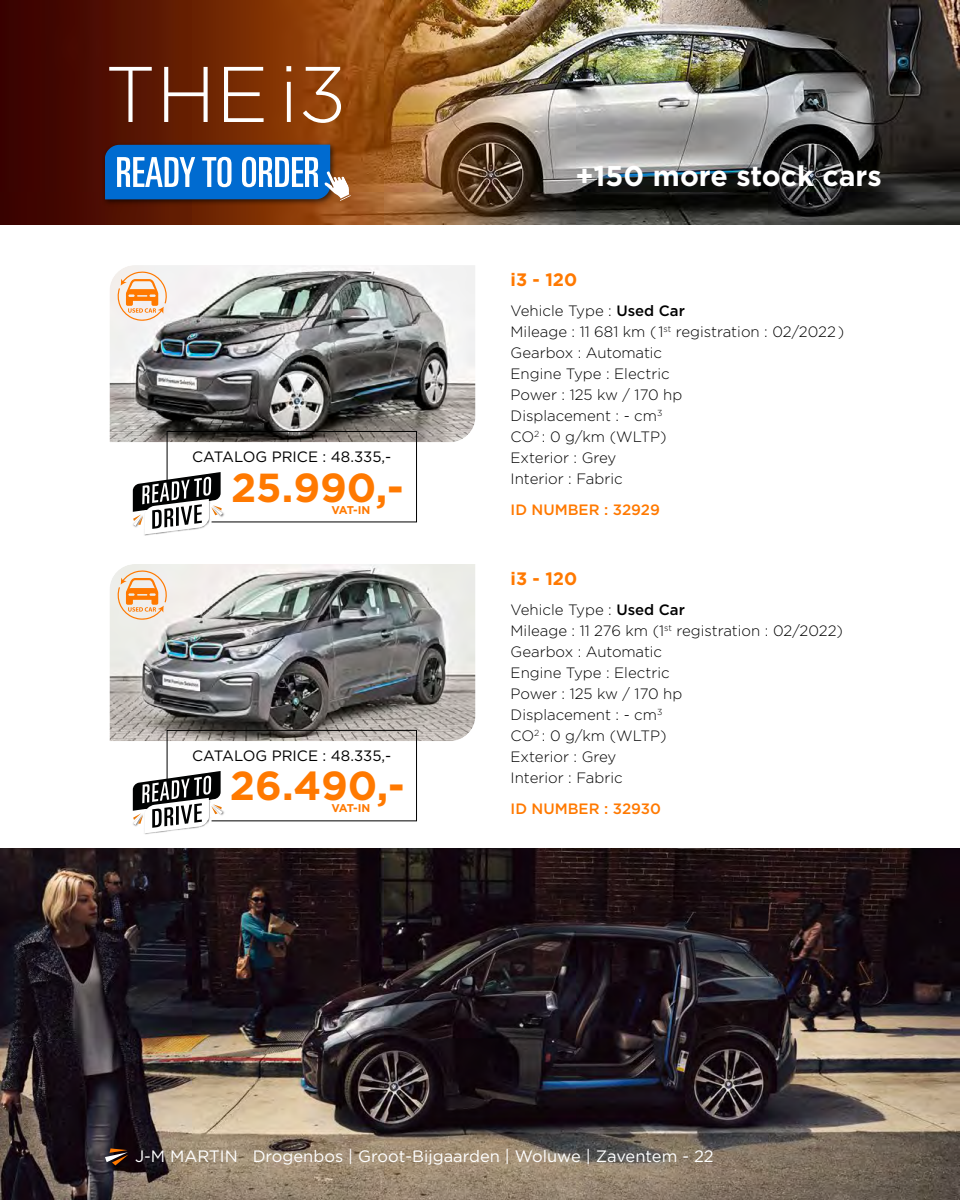
<style>
.page{position:relative;width:960px;height:1200px;background:#fff}
.page>*{position:absolute;margin:0;border:0;box-sizing:border-box;transform-origin:0 0}
.t1{font:300 78.75px "Gotham";color:#fff}
.t2{font:700 40.5px "Gotham";color:#ff7900}
.t3{font:700 28.5px "Gotham";color:#fff}
.t4{font:700 18px "Gotham";color:#ff7900}
.t5{font:16.5px "Gotham";color:#fff}
.t6{font:300 15px/21px "Gotham";color:#000}
.t7{font:15px "Gotham";color:#000}
.t8{font:500 15px "Gotham";color:#ff7900}
.t9{font:700 11.25px "Gotham";letter-spacing:-.09em;color:#ff7900}
.s1{font-weight:500}
</style>
<div class="page">
<img style="left:0;top:848px;width:960px;height:352px">
<img style="left:0;top:0;width:960px;height:225px">
<div style="left:102px;top:142px;width:235px;height:64px;background:#000;opacity:.6"></div>
<svg style="left:105px;top:145px;width:246px;height:56px"></svg>
<div style="left:103px;top:1150px;width:31px;height:19px;background:#000;opacity:.6"></div>
<svg style="left:105px;top:1148px;width:23px;height:17px"></svg>
<svg style="left:109px;top:265px;width:367px;height:184px"></svg>
<svg style="left:109px;top:564px;width:367px;height:184px;background:#9b9b9a"></svg>
<div style="left:167px;top:431px;width:250px;height:91px;border:1px solid #000"></div>
<div style="left:167px;top:730px;width:250px;height:91px;border:1px solid #000"></div>
<svg style="left:133px;top:471px;width:92px;height:65px"></svg>
<svg style="left:133px;top:770px;width:92px;height:65px"></svg>
<svg style="left:117px;top:271px;width:50px;height:50px"></svg>
<svg style="left:117px;top:570px;width:50px;height:50px;background:#f3cba7"></svg>
<h1 class="t1" style="left:105px;top:44px;width:243px">THE i3</h1>
<p class="t7" style="left:192px;top:447px;width:201px">CATALOG PRICE : 48.335,-</p>
<h2 class="t2" style="left:231px;top:460px;width:174px">25.990,-</h2>
<p class="t9" style="left:332px;top:502px;width:40px">VAT-IN</p>
<p class="t7" style="left:192px;top:746px;width:201px">CATALOG PRICE : 48.335,-</p>
<h2 class="t2" style="left:230px;top:759px;width:176px">26.490,-</h2>
<p class="t9" style="left:332px;top:801px;width:40px">VAT-IN</p>
<h3 class="t3" style="left:575px;top:157px;width:308px">+150 more stock cars</h3>
<p class="t4" style="left:511px;top:268px;width:68px">i3 - 120</p>
<p class="t6" style="left:511px;top:300px;width:335px">Vehicle Type : <span class="s1">Used Car<br></span>Mileage : 11 681 km ( 1<sup>st</sup> registration : 02/2022 )<br>Gearbox : Automatic<br>Engine Type : Electric<br>Power : 125 kw / 170 hp<br>Displacement : - cm<sup>3<br></sup>CO<sup>2</sup> : 0 g/km (WLTP)<br>Exterior : Grey<br>Interior : Fabric</p>
<p class="t8" style="left:511px;top:500px;width:151px">ID NUMBER : 32929</p>
<p class="t4" style="left:511px;top:567px;width:68px">i3 - 120</p>
<p class="t6" style="left:511px;top:599px;width:334px">Vehicle Type : <span class="s1">Used Car<br></span>Mileage : 11 276 km (1<sup>st</sup> registration : 02/2022)<br>Gearbox : Automatic<br>Engine Type : Electric<br>Power : 125 kw / 170 hp<br>Displacement : - cm<sup>3<br></sup>CO<sup>2</sup> : 0 g/km (WLTP)<br>Exterior : Grey<br>Interior : Fabric</p>
<p class="t8" style="left:511px;top:799px;width:152px">ID NUMBER : 32930</p>
<p class="t5" style="left:135px;top:1145px;width:580px">J-M MARTIN Drogenbos | Groot-Bijgaarden | Woluwe | Zaventem - 22</p>
</div>
